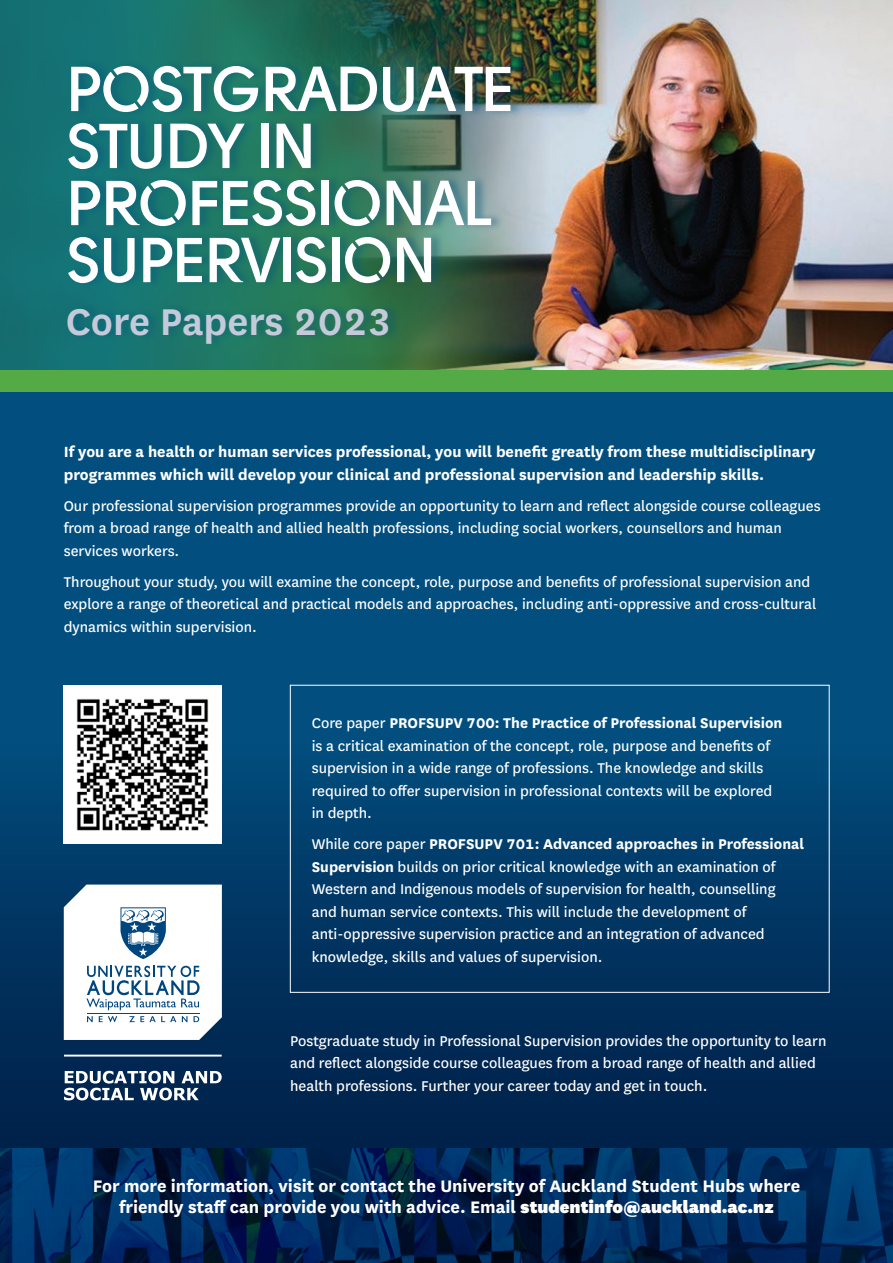
<style>
.page{position:relative;width:893px;height:1263px;background:#fff}
.page>*{position:absolute;margin:0;border:0;box-sizing:border-box;transform-origin:0 0}
.t1{font:700 63px/57px "Solomon UOA Semi";letter-spacing:-.04em;color:#fff}
.t2{font:600 43.5px "National";color:#c4cada}
.t3{font:700 19.5px/21px "National";color:#fff;text-align:center}
.t4{font:700 17.25px/22.5px "National";color:#fff}
.t5{font:16.5px/22.5px "National";color:#fff}
.s1{font-weight:700}
.s2{font-weight:900}
</style>
<div class="page">
<img style="left:728px;top:0;width:165px;height:370px">
<img style="left:0;top:0;width:728px;height:370px">
<div style="left:0;top:374px;width:893px;height:889px;background:#024f7f"></div>
<svg style="left:0;top:742px;width:893px;height:521px"></svg>
<div style="left:67px;top:59px;width:456px;height:291px;background:#024f7f;opacity:.4"></div>
<img style="left:0;top:1149px;width:893px;height:113px">
<svg style="left:64px;top:884px;width:158px;height:156px;background:#dce5ec"></svg>
<svg style="left:64px;top:1071px;width:158px;height:29px;background:#637a94"></svg>
<hr style="left:64px;top:1055px;width:158px;height:1px;background:#fff">
<img style="left:64px;top:685px;width:158px;height:158px">
<div style="left:0;top:370px;width:893px;height:21px;background:#54ab46"></div>
<h1 class="t1" style="left:66px;top:61px;width:451px">POSTGRADUATE<br>STUDY IN<br>PROFESSIONAL<br>SUPERVISION</h1>
<h2 class="t2" style="left:66px;top:291px;width:328px">Core Papers 2023</h2>
<p class="t4" style="left:64px;top:440px;width:753px">If you are a health or human services professional, you will benefit greatly from these multidisciplinary programmes which will develop your clinical and professional supervision and leadership skills.</p>
<p class="t5" style="left:64px;top:494px;width:758px">Our professional supervision programmes provide an opportunity to learn and reflect alongside course colleagues from a broad range of health and allied health professions, including social workers, counsellors and human services workers.</p>
<p class="t5" style="left:64px;top:570px;width:754px">Throughout your study, you will examine the concept, role, purpose and benefits of professional supervision and explore a range of theoretical and practical models and approaches, including anti-oppressive and cross-cultural dynamics within supervision.</p>
<p class="t5" style="left:312px;top:711px;width:472px">Core paper <span class="s1">PROFSUPV 700: The Practice of Professional Supervision </span>is a critical examination of the concept, role, purpose and benefits of supervision in a wide range of professions. The knowledge and skills required to offer supervision in professional contexts will be explored in depth.</p>
<p class="t5" style="left:312px;top:832px;width:494px">While core paper <span class="s1">PROFSUPV 701: Advanced approaches in Professional Supervision</span> builds on prior critical knowledge with an examination of Western and Indigenous models of supervision for health, counselling and human service contexts. This will include the development of anti-oppressive supervision practice and an integration of advanced knowledge, skills and values of supervision.</p>
<p class="t5" style="left:290px;top:1029px;width:538px">Postgraduate study in Professional Supervision provides the opportunity to learn and reflect alongside course colleagues from a broad range of health and allied health professions. Further your career today and get in touch.</p>
<p class="t3" style="left:93px;top:1174px;width:709px">For more information, visit or contact the University of Auckland Student Hubs where friendly staff can provide you with advice. Email <span class="s2">studentinfo@auckland.ac.nz</span></p>
</div>
